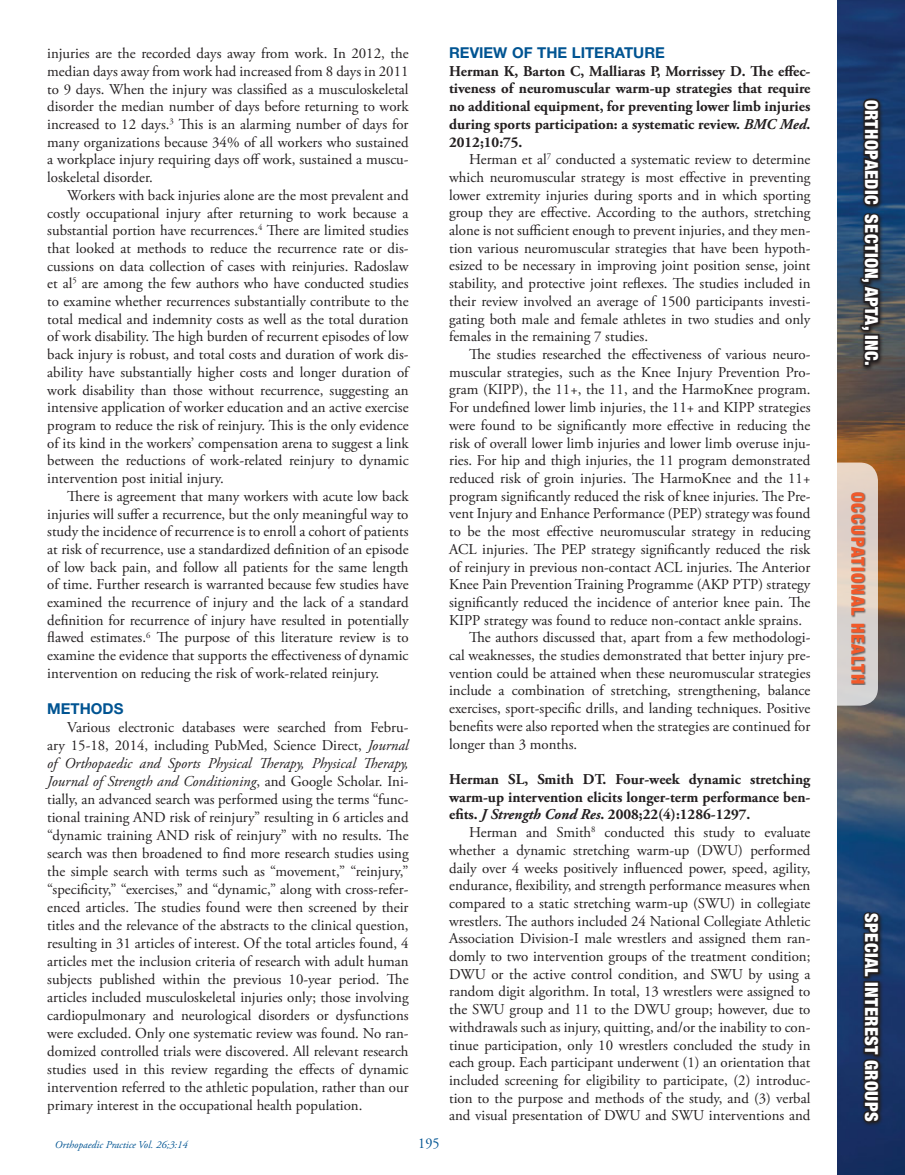
<style>
.page{position:relative;width:905px;height:1175px;background:#fff}
.page>*{position:absolute;margin:0;border:0;box-sizing:border-box;transform-origin:0 0}
.t1{font:900 condensed 18px "Helvetica Neue LT Pro";letter-spacing:.02em;color:#fff}
.t2{font:18px "Helvetica Neue LT Pro";color:#fff}
.t3{font:900 condensed 18px "Helvetica Neue LT Pro";letter-spacing:.07em;color:#f1592a}
.BodyCopy{font:15px/17.7px "Adobe Garamond Pro";color:#231f20;text-align:justify}
.BodyCopy-2{font:700 15px/17.7px "Adobe Garamond Pro";color:#231f20;text-align:justify}
.Subhead{font:700 15px "Helvetica Neue LT Pro";color:#005492}
.t4{font:15px "Adobe Garamond Pro";color:#005492;scale:.95 1}
.t5{font:italic 10.5px "Adobe Garamond Pro";color:#005492}
.s1{font-style:italic}
</style>
<div class="page">
<img style="left:837px;top:0;width:67px;height:1174px">
<svg style="left:857px;top:96px;width:27px;height:275px;background:#334a64"></svg>
<svg style="left:859px;top:50px;width:22px;height:282px;background:#222d40"></svg>
<div style="left:863px;top:334px;width:16px;height:6px;border:3px solid #231f20"></div>
<svg style="left:861px;top:338px;width:20px;height:25px"></svg>
<div style="left:863px;top:360px;width:7px;height:6px;border:3px solid #231f20"></div>
<svg style="left:861px;top:910px;width:23px;height:216px"></svg>
<svg style="left:861px;top:910px;width:20px;height:214px;background:#202430"></svg>
<svg style="left:810px;top:462px;width:68px;height:243px"></svg>
<div style="left:851px;top:492px;width:15px;height:192px;background:#231f20;opacity:.6"></div>
<p class="BodyCopy" style="left:47px;top:45px;width:363px">injuries are the recorded days away from work. In 2012, the median days away from work had increased from 8 days in 2011 to 9 days. When the injury was classified as a musculoskeletal disorder the median number of days before returning to work increased to 12 days.<sup>3</sup> This is an alarming number of days for many organizations because 34% of all workers who sustained a workplace injury requiring days off work, sustained a muscu&shy;loskeletal disorder.</p>
<p class="BodyCopy" style="left:47px;top:187px;width:363px;text-indent:20px">Workers with back injuries alone are the most prevalent and costly occupational injury after returning to work because a substantial portion have recurrences.<sup>4</sup> There are limited studies that looked at methods to reduce the recurrence rate or dis&shy;cussions on data collection of cases with reinjuries. Radoslaw et al<sup>5</sup> are among the few authors who have conducted studies to examine whether recurrences substantially contribute to the total medical and indemnity costs as well as the total duration of work disability. The high burden of recurrent episodes of low back injury is robust, and total costs and duration of work dis&shy;ability have substantially higher costs and longer duration of work disability than those without recurrence, suggesting an intensive application of worker education and an active exercise program to reduce the risk of reinjury. This is the only evidence of its kind in the workers’ compensation arena to suggest a link between the reductions of work-related reinjury to dynamic intervention post initial injury.</p>
<p class="BodyCopy" style="left:47px;top:488px;width:363px;text-indent:20px">There is agreement that many workers with acute low back injuries will suffer a recurrence, but the only meaningful way to study the incidence of recurrence is to enroll a cohort of patients at risk of recurrence, use a standardized definition of an episode of low back pain, and follow all patients for the same length of time. Further research is warranted because few studies have examined the recurrence of injury and the lack of a standard definition for recurrence of injury have resulted in potentially flawed estimates.<sup>6</sup> The purpose of this literature review is to examine the evidence that supports the effectiveness of dynamic intervention on reducing the risk of work-related reinjury.</p>
<p class="Subhead" style="left:47px;top:699px;width:78px">METHODS</p>
<p class="BodyCopy" style="left:47px;top:718px;width:363px;text-indent:20px">Various electronic databases were searched from Febru&shy;ary 15-18, 2014, including PubMed, Science Direct, <span class="s1">Journal of Orthopaedic and Sports Physical Therapy, Physical Therapy, Journal of Strength and Conditioning</span>, and Google Scholar. Ini&shy;tially, an advanced search was performed using the terms “func&shy;tional training AND risk of reinjury” resulting in 6 articles and “dynamic training AND risk of reinjury” with no results. The search was then broadened to find more research studies using the simple search with terms such as “movement,” “reinjury,” “specificity,” “exercises,” and “dynamic,” along with cross-refer&shy;enced articles. The studies found were then screened by their titles and the relevance of the abstracts to the clinical question, resulting in 31 articles of interest. Of the total articles found, 4 articles met the inclusion criteria of research with adult human subjects published within the previous 10-year period. The articles included musculoskeletal injuries only; those involving cardiopulmonary and neurological disorders or dysfunctions were excluded. Only one systematic review was found. No ran&shy;domized controlled trials were discovered. All relevant research studies used in this review regarding the effects of dynamic intervention referred to the athletic population, rather than our primary interest in the occupational health population.</p>
<p class="t5" style="left:55px;top:1138px;width:134px">Orthopaedic Practice Vol. 26;3:14</p>
<p class="t4" style="left:418px;top:1134px;width:24px">195</p>
<p class="Subhead" style="left:449px;top:43px;width:217px">REVIEW OF THE LITERATURE</p>
<p class="BodyCopy-2" style="left:449px;top:62px;width:363px">Herman K, Barton C, Malliaras P, Morrissey D. The effec&shy;tiveness of neuromuscular warm-up strategies that require no additional equipment, for preventing lower limb injuries during sports participation: a systematic review. <span class="s1">BMC Med</span>.<br>2012;10:75.</p>
<p class="BodyCopy" style="left:449px;top:151px;width:363px;text-indent:20px">Herman et al<sup>7</sup> conducted a systematic review to determine which neuromuscular strategy is most effective in preventing lower extremity injuries during sports and in which sporting group they are effective. According to the authors, stretching alone is not sufficient enough to prevent injuries, and they men&shy;tion various neuromuscular strategies that have been hypoth&shy;esized to be necessary in improving joint position sense, joint stability, and protective joint reflexes. The studies included in their review involved an average of 1500 participants investi&shy;gating both male and female athletes in two studies and only females in the remaining 7 studies.</p>
<p class="BodyCopy" style="left:449px;top:346px;width:363px;text-indent:20px">The studies researched the effectiveness of various neuro&shy;muscular strategies, such as the Knee Injury Prevention Pro&shy;gram (KIPP), the 11+, the 11, and the HarmoKnee program.<br>For undefined lower limb injuries, the 11+ and KIPP strategies were found to be significantly more effective in reducing the risk of overall lower limb injuries and lower limb overuse inju&shy;ries. For hip and thigh injuries, the 11 program demonstrated reduced risk of groin injuries. The HarmoKnee and the 11+ program significantly reduced the risk of knee injuries. The Pre&shy;vent Injury and Enhance Performance (PEP) strategy was found to be the most effective neuromuscular strategy in reducing ACL injuries. The PEP strategy significantly reduced the risk of reinjury in previous non-contact ACL injuries. The Anterior Knee Pain Prevention Training Programme (AKP PTP) strategy significantly reduced the incidence of anterior knee pain. The KIPP strategy was found to reduce non-contact ankle sprains.</p>
<p class="BodyCopy" style="left:449px;top:629px;width:363px;text-indent:20px">The authors discussed that, apart from a few methodologi&shy;cal weaknesses, the studies demonstrated that better injury pre&shy;vention could be attained when these neuromuscular strategies include a combination of stretching, strengthening, balance exercises, sport-specific drills, and landing techniques. Positive benefits were also reported when the strategies are continued for longer than 3 months.</p>
<p class="BodyCopy-2" style="left:449px;top:770px;width:363px">Herman SL, Smith DT. Four-week dynamic stretching warm-up intervention elicits longer-term performance ben&shy;efits. <span class="s1">J Strength Cond Res</span>. 2008;22(4):1286-1297.</p>
<p class="BodyCopy" style="left:449px;top:824px;width:363px;text-indent:20px">Herman and Smith<sup>8</sup> conducted this study to evaluate whether a dynamic stretching warm-up (DWU) performed daily over 4 weeks positively influenced power, speed, agility, endurance, flexibility, and strength performance measures when compared to a static stretching warm-up (SWU) in collegiate wrestlers. The authors included 24 National Collegiate Athletic Association Division-I male wrestlers and assigned them ran&shy;domly to two intervention groups of the treatment condition; DWU or the active control condition, and SWU by using a random digit algorithm. In total, 13 wrestlers were assigned to the SWU group and 11 to the DWU group; however, due to withdrawals such as injury, quitting, and/or the inability to con&shy;tinue participation, only 10 wrestlers concluded the study in each group. Each participant underwent (1) an orientation that included screening for eligibility to participate, (2) introduc&shy;tion to the purpose and methods of the study, and (3) verbal and visual presentation of DWU and SWU interventions and</p>
<p class="t1" style="left:882px;top:100px;width:267px;rotate:90deg">ORTHOPAEDIC SECTION, APTA, INC.</p>
<p class="t3" style="left:869px;top:492px;width:193px;rotate:90deg">OCCUPATIONAL HEALTH</p>
<p class="t2" style="left:876px;top:813px;width:210px;rotate:90deg">OCCUPATIONAL HEALTH</p>
<p class="t1" style="left:882px;top:913px;width:209px;rotate:90deg">SPECIAL INTEREST GROUPS</p>
</div>
